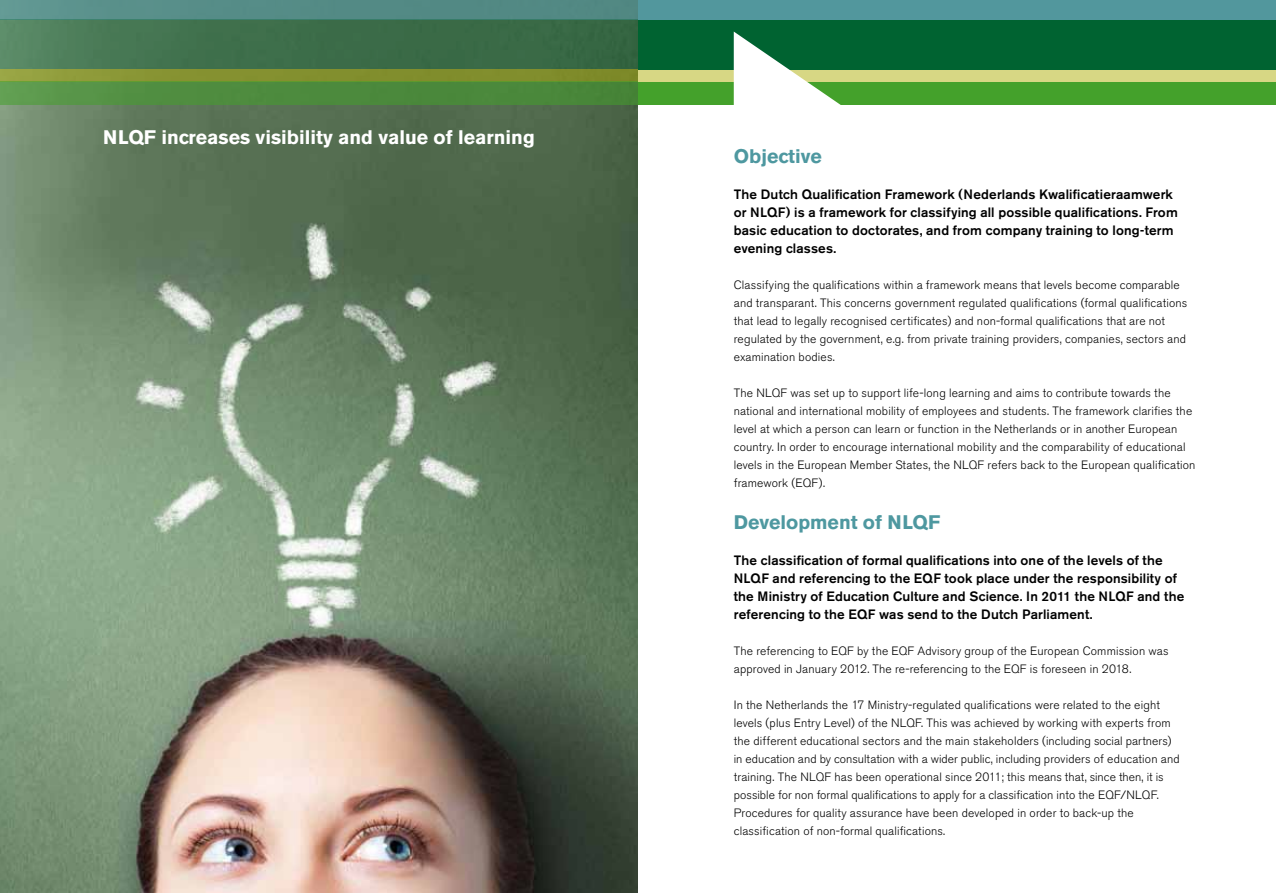
<style>
.page{position:relative;width:1276px;height:893px;background:#fff}
.page>*{position:absolute;margin:0;border:0;box-sizing:border-box;transform-origin:0 0}
.t1{font:700 19.5px "Akzidenz Grotesk BE";color:#fff}
.t2{font:700 19.5px "Akzidenz Grotesk BE";color:#4e98a0}
.t3{font:500 13.5px/18px "Akzidenz Grotesk BE";letter-spacing:.01em;color:#000}
.t4{font:300 12px/18px "Akzidenz Grotesk BE";letter-spacing:.015em;color:#000}
</style>
<div class="page">
<img style="left:0;top:105px;width:638px;height:788px">
<div style="left:638px;top:70px;width:638px;height:12px;background:#d7d784"></div>
<div style="left:638px;top:20px;width:638px;height:50px;background:#006331"></div>
<div style="left:638px;top:0;width:638px;height:20px;background:#52979d"></div>
<div style="left:0;top:0;width:639px;height:20px;background:#548b85"></div>
<div style="left:0;top:20px;width:638px;height:49px;background:linear-gradient(to right,#4f7f5c,#31613d)"></div>
<svg style="left:0;top:69px;width:638px;height:13px;background:#829230"></svg>
<div style="left:638px;top:82px;width:638px;height:23px;background:#44a12b"></div>
<svg style="left:734px;top:32px;width:107px;height:73px"></svg>
<div style="left:0;top:82px;width:638px;height:23px;background:linear-gradient(to right,#599649,#448235)"></div>
<h1 class="t1" style="left:103px;top:126px;width:433px">NLQF increases visibility and value of learning</h1>
<h1 class="t2" style="left:734px;top:145px;width:90px">Objective</h1>
<p class="t3" style="left:734px;top:186px;width:445px">The Dutch Qualification Framework (Nederlands Kwalificatieraamwerk or NLQF) is a framework for classifying all possible qualifications. From basic education to doctorates, and from company training to long-term evening classes.</p>
<p class="t4" style="left:734px;top:277px;width:455px">Classifying the qualifications within a framework means that levels become comparable and transparant. This concerns government regulated qualifications (formal qualifications that lead to legally recognised certificates) and non-formal qualifications that are not regulated by the government, e.g. from private training providers, companies, sectors and examination bodies.</p>
<p class="t4" style="left:734px;top:385px;width:463px">The NLQF was set up to support life-long learning and aims to contribute towards the national and international mobility of employees and students. The framework clarifies the level at which a person can learn or function in the Netherlands or in another European country. In order to encourage international mobility and the comparability of educational levels in the European Member States, the NLQF refers back to the European qualification framework (EQF).</p>
<h1 class="t2" style="left:734px;top:511px;width:208px">Development of NLQF</h1>
<p class="t3" style="left:734px;top:551px;width:452px">The classification of formal qualifications into one of the levels of the NLQF and referencing to the EQF took place under the responsibility of the Ministry of Education Culture and Science. In 2011 the NLQF and the referencing to the EQF was send to the Dutch Parliament.</p>
<p class="t4" style="left:734px;top:642px;width:436px">The referencing to EQF by the EQF Advisory group of the European Commission was approved in January 2012. The re-referencing to the EQF is foreseen in 2018.</p>
<p class="t4" style="left:734px;top:696px;width:447px">In the Netherlands the 17 Ministry-regulated qualifications were related to the eight levels (plus Entry Level) of the NLQF. This was achieved by working with experts from the different educational sectors and the main stakeholders (including social partners) in education and by consultation with a wider public, including providers of education and training. The NLQF has been operational since 2011; this means that, since then, it is possible for non formal qualifications to apply for a classification into the EQF/NLQF.<br>Procedures for quality assurance have been developed in order to back-up the classification of non-formal qualifications.</p>
</div>
